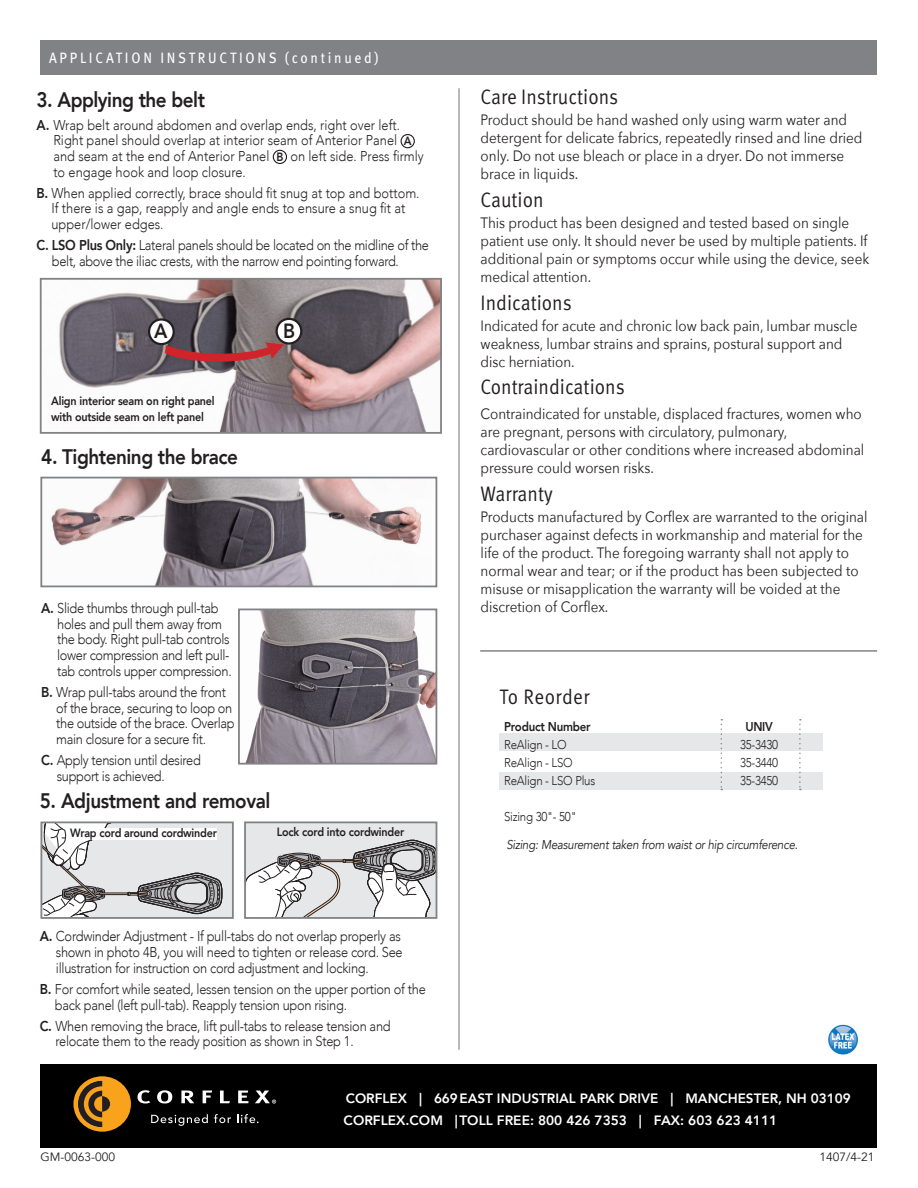
<style>
.page{position:relative;width:918px;height:1188px;background:#fff}
.page>*{position:absolute;margin:0;border:0;box-sizing:border-box;transform-origin:0 0}
.Instr_Sheet_-_Subhea{font:800 21px "Avenir";letter-spacing:-.025em;color:#231f20;scale:.9 1}
.Instr_Sheet_-_Subhea-2{font:21px "Meta Pro Norm";color:#231f20;scale:.9 1}
.Instr_Sheet_-_Body{font:21px "Meta Pro Norm";color:#231f20;scale:.9 1}
.Instr_Sheet_-_Subhea-3{font:21px "Meta Pro Norm";letter-spacing:.025em;color:#231f20;scale:.9 1}
.Instr_Sheet_-_Body_L{font:800 20.55px "Avenir";color:#231f20;scale:.9 1}
.Instr_Sheet_-_Body-2{font:15px/18px "Avenir Next";color:#231f20;scale:.9 1}
.Instr_Sheet_-_Body-3{font:15px "Meta Pro";letter-spacing:.2em;color:#fff;scale:.9 1}
.Instr_Sheet_-_Body_L-2{font:300 14.25px/15.8px "Avenir";letter-spacing:-.02em;color:#231f20;scale:.9 1}
.Instr_Sheet_-_Body_L-3{font:300 14.25px/15.8px "Avenir";color:#231f20;text-align:right;scale:.9 1}
.t1{font:800 13.5px "Avenir";color:#fff}
.Instr_Sheet_-_Chart{font:300 12.75px "Avenir";letter-spacing:-.02em;color:#231f20;scale:.9 1}
.Instr_Sheet_-_Sizing{font:italic 12.75px "Avenir";letter-spacing:-.02em;color:#231f20;scale:.9 1}
.Instr_Sheet_-_Chart-2{font:800 12.75px "Avenir";letter-spacing:-.02em;color:#231f20;scale:.9 1}
.Instr_Sheet_-_Body_L-4{font:800 12px/15.8px "Avenir";letter-spacing:-.02em;color:#231f20;scale:.9 1}
.t2{font:12px "Avenir";color:#231f20}
.t3{font:700 2.85px "Meta Pro";color:#231f20;scale:1.25 1}
.s1{font-weight:800}
</style>
<div class="page">
<div style="left:40px;top:40px;width:838px;height:35px;background:#808285"></div>
<div style="left:40px;top:1064px;width:838px;height:84px;background:#000"></div>
<svg style="left:137px;top:1090px;width:139px;height:14px"></svg>
<svg style="left:151px;top:1114px;width:57px;height:12px"></svg>
<svg style="left:214px;top:1114px;width:17px;height:9px"></svg>
<svg style="left:237px;top:1114px;width:22px;height:9px"></svg>
<svg style="left:73px;top:1076px;width:58px;height:56px"></svg>
<img style="left:828px;top:1024px;width:30px;height:31px">
<hr style="left:458px;top:88px;width:2px;height:962px;background:#808285">
<div style="left:499px;top:734px;width:324px;height:17px;background:#e6e7e9"></div>
<div style="left:499px;top:772px;width:324px;height:18px;background:#e6e7e9"></div>
<svg style="left:721px;top:719px;width:1px;height:71px"></svg>
<svg style="left:799px;top:719px;width:2px;height:71px"></svg>
<img style="left:51px;top:480px;width:371px;height:104px">
<div style="left:40px;top:477px;width:397px;height:110px;border:2px solid #808285"></div>
<img style="left:246px;top:612px;width:188px;height:150px">
<div style="left:238px;top:609px;width:199px;height:156px;border:2px solid #808285"></div>
<hr style="left:480px;top:650px;width:397px;height:2px;background:#808285">
<div style="left:41px;top:822px;width:192px;height:96px;background:#e6e7e9"></div>
<div style="left:41px;top:821px;width:193px;height:98px;border:2px solid #808285"></div>
<div style="left:245px;top:822px;width:191px;height:96px;background:#e6e7e9"></div>
<div style="left:244px;top:821px;width:193px;height:98px;border:2px solid #808285"></div>
<div style="left:401px;top:134px;width:14px;height:14px;border:1px solid #231f20;border-radius:50%"></div>
<div style="left:273px;top:150px;width:14px;height:14px;border:1px solid #231f20;border-radius:50%"></div>
<img style="left:59px;top:281px;width:380px;height:150px">
<div style="left:40px;top:278px;width:402px;height:156px;border:2px solid #808285"></div>
<svg style="left:165px;top:342px;width:119px;height:20px"></svg>
<div style="left:149px;top:319px;width:25px;height:25px;background:#fff;border-radius:50%"></div>
<div style="left:148px;top:318px;width:27px;height:27px;border:2px solid #231f20;border-radius:50%"></div>
<div style="left:277px;top:319px;width:24px;height:24px;background:#fff;border-radius:50%"></div>
<div style="left:276px;top:318px;width:26px;height:27px;border:2px solid #231f20;border-radius:50%"></div>
<svg style="left:41px;top:822px;width:181px;height:96px"></svg>
<svg style="left:245px;top:839px;width:191px;height:79px"></svg>
<p class="Instr_Sheet_-_Body-3" style="left:49px;top:46px;width:368px">APPLICATION INSTRUCTIONS (continued)</p>
<p class="Instr_Sheet_-_Subhea" style="left:37px;top:83px;width:189px">3. Applying the belt</p>
<p class="Instr_Sheet_-_Body_L-3" style="left:37px;top:117px;width:405px"><span class="s1">A.</span> Wrap belt around abdomen and overlap ends, right over left.<br>Right panel should overlap at interior seam of Anterior Panel</p>
<p class="Instr_Sheet_-_Body_L-4" style="left:404px;top:133px;width:10px">A</p>
<p class="Instr_Sheet_-_Body_L-3" style="left:53px;top:148px;width:242px">and seam at the end of Anterior Panel</p>
<p class="Instr_Sheet_-_Body_L-4" style="left:277px;top:149px;width:9px">B</p>
<p class="Instr_Sheet_-_Body_L-3" style="left:290px;top:148px;width:150px">on left side. Press firmly</p>
<p class="Instr_Sheet_-_Body_L-3" style="left:53px;top:164px;width:215px">to engage hook and loop closure.</p>
<p class="Instr_Sheet_-_Body_L-3" style="left:51px;top:185px;width:411px;text-align:left;text-indent:-15px"><span class="s1">B.</span> When applied correctly, brace should fit snug at top and bottom.<br>If there is a gap, reapply and angle ends to ensure a snug fit at upper/lower edges.</p>
<p class="Instr_Sheet_-_Body_L-2" style="left:52px;top:237px;width:421px;text-indent:-15px"><span class="s1">C. LSO Plus Only:</span> Lateral panels should be located on the midline of the belt, above the iliac crests, with the narrow end pointing forward.</p>
<p class="Instr_Sheet_-_Body_L" style="left:154px;top:315px;width:16px">A</p>
<p class="Instr_Sheet_-_Body_L" style="left:283px;top:315px;width:15px">B</p>
<p class="Instr_Sheet_-_Body_L-4" style="left:51px;top:393px;width:183px">Align interior seam on right panel with outside seam on left panel</p>
<p class="Instr_Sheet_-_Subhea" style="left:41px;top:441px;width:220px">4. Tightening the brace</p>
<p class="Instr_Sheet_-_Body_L-2" style="left:57px;top:600px;width:195px;text-indent:-16px"><span class="s1">A.</span> Slide thumbs through pull-tab holes and pull them away from the body. Right pull-tab controls lower compression and left pull&shy;tab controls upper compression.</p>
<p class="Instr_Sheet_-_Body_L-2" style="left:56px;top:684px;width:200px;text-indent:-15px"><span class="s1">B.</span> Wrap pull-tabs around the front of the brace, securing to loop on the outside of the brace. Overlap main closure for a secure fit.</p>
<p class="Instr_Sheet_-_Body_L-2" style="left:57px;top:752px;width:162px;text-indent:-15px"><span class="s1">C.</span> Apply tension until desired support is achieved.</p>
<p class="Instr_Sheet_-_Subhea" style="left:40px;top:784px;width:258px">5. Adjustment and removal</p>
<p class="t3" style="left:214px;top:605px;width:3px;rotate:90deg">F</p>
<p class="Instr_Sheet_-_Body_L-4" style="left:70px;top:825px;width:165px">Wrap cord around cordwinder</p>
<p class="Instr_Sheet_-_Body_L-4" style="left:277px;top:824px;width:143px">Lock cord into cordwinder</p>
<p class="t3" style="left:214px;top:893px;width:3px;rotate:90deg">F</p>
<p class="t3" style="left:430px;top:860px;width:3px;rotate:90deg">F</p>
<p class="Instr_Sheet_-_Body_L-2" style="left:56px;top:929px;width:387px;text-indent:-16px"><span class="s1">A.</span> Cordwinder Adjustment - If pull-tabs do not overlap properly as shown in photo 4B, you will need to tighten or release cord. See illustration for instruction on cord adjustment and locking.</p>
<p class="Instr_Sheet_-_Body_L-2" style="left:55px;top:981px;width:414px;text-indent:-15px"><span class="s1">B.</span> For comfort while seated, lessen tension on the upper portion of the back panel (left pull-tab). Reapply tension upon rising.</p>
<p class="Instr_Sheet_-_Body_L-2" style="left:55px;top:1018px;width:374px;text-indent:-16px"><span class="s1">C.</span> When removing the brace, lift pull-tabs to release tension and relocate them to the ready position as shown in Step 1.</p>
<p class="Instr_Sheet_-_Subhea-2" style="left:481px;top:81px;width:155px">Care Instructions</p>
<p class="Instr_Sheet_-_Body-2" style="left:481px;top:110px;width:426px">Product should be hand washed only using warm water and detergent for delicate fabrics, repeatedly rinsed and line dried only. Do not use bleach or place in a dryer. Do not immerse brace in liquids.</p>
<p class="Instr_Sheet_-_Subhea-2" style="left:481px;top:184px;width:72px">Caution</p>
<p class="Instr_Sheet_-_Body-2" style="left:481px;top:213px;width:433px">This product has been designed and tested based on single patient use only. It should never be used by multiple patients. If additional pain or symptoms occur while using the device, seek medical attention.</p>
<p class="Instr_Sheet_-_Subhea-2" style="left:481px;top:287px;width:103px">Indications</p>
<p class="Instr_Sheet_-_Body-2" style="left:481px;top:316px;width:420px">Indicated for acute and chronic low back pain, lumbar muscle weakness, lumbar strains and sprains, postural support and disc herniation.</p>
<p class="Instr_Sheet_-_Body" style="left:481px;top:371px;width:162px">Contraindications</p>
<p class="Instr_Sheet_-_Body-2" style="left:481px;top:404px;width:428px">Contraindicated for unstable, displaced fractures, women who are pregnant, persons with circulatory, pulmonary, cardiovascular or other conditions where increased abdominal pressure could worsen risks.</p>
<p class="Instr_Sheet_-_Subhea-2" style="left:481px;top:478px;width:82px">Warranty</p>
<p class="Instr_Sheet_-_Body-2" style="left:481px;top:507px;width:431px">Products manufactured by Corflex are warranted to the original purchaser against defects in workmanship and material for the life of the product. The foregoing warranty shall not apply to normal wear and tear; or if the product has been subjected to misuse or misapplication the warranty will be voided at the discretion of Corflex.</p>
<p class="Instr_Sheet_-_Subhea-3" style="left:500px;top:681px;width:102px">To Reorder</p>
<p class="Instr_Sheet_-_Chart-2" style="left:504px;top:716px;width:98px">Product Number</p>
<p class="Instr_Sheet_-_Chart-2" style="left:745px;top:716px;width:32px">UNIV</p>
<p class="Instr_Sheet_-_Chart" style="left:504px;top:737px;width:71px">ReAlign - LO</p>
<p class="Instr_Sheet_-_Chart" style="left:740px;top:737px;width:44px">35-3430</p>
<p class="Instr_Sheet_-_Chart" style="left:504px;top:755px;width:78px">ReAlign - LSO</p>
<p class="Instr_Sheet_-_Chart" style="left:740px;top:755px;width:44px">35-3440</p>
<p class="Instr_Sheet_-_Chart" style="left:504px;top:773px;width:103px">ReAlign - LSO Plus</p>
<p class="Instr_Sheet_-_Chart" style="left:740px;top:773px;width:44px">35-3450</p>
<p class="Instr_Sheet_-_Chart" style="left:504px;top:809px;width:82px">Sizing 30"- 50"</p>
<p class="Instr_Sheet_-_Sizing" style="left:506px;top:837px;width:326px">Sizing: Measurement taken from waist or hip circumference.</p>
<p class="t1" style="left:346px;top:1088px;width:507px">CORFLEX | 669 EAST INDUSTRIAL PARK DRIVE | MANCHESTER, NH 03109</p>
<p class="t1" style="left:344px;top:1110px;width:435px">CORFLEX.COM | TOLL FREE: 800 426 7353 | FAX: 603 623 4111</p>
<p class="t2" style="left:40px;top:1150px;width:76px">GM-0063-000</p>
<p class="t2" style="left:819px;top:1150px;width:57px">1407/4-21</p>
</div>
